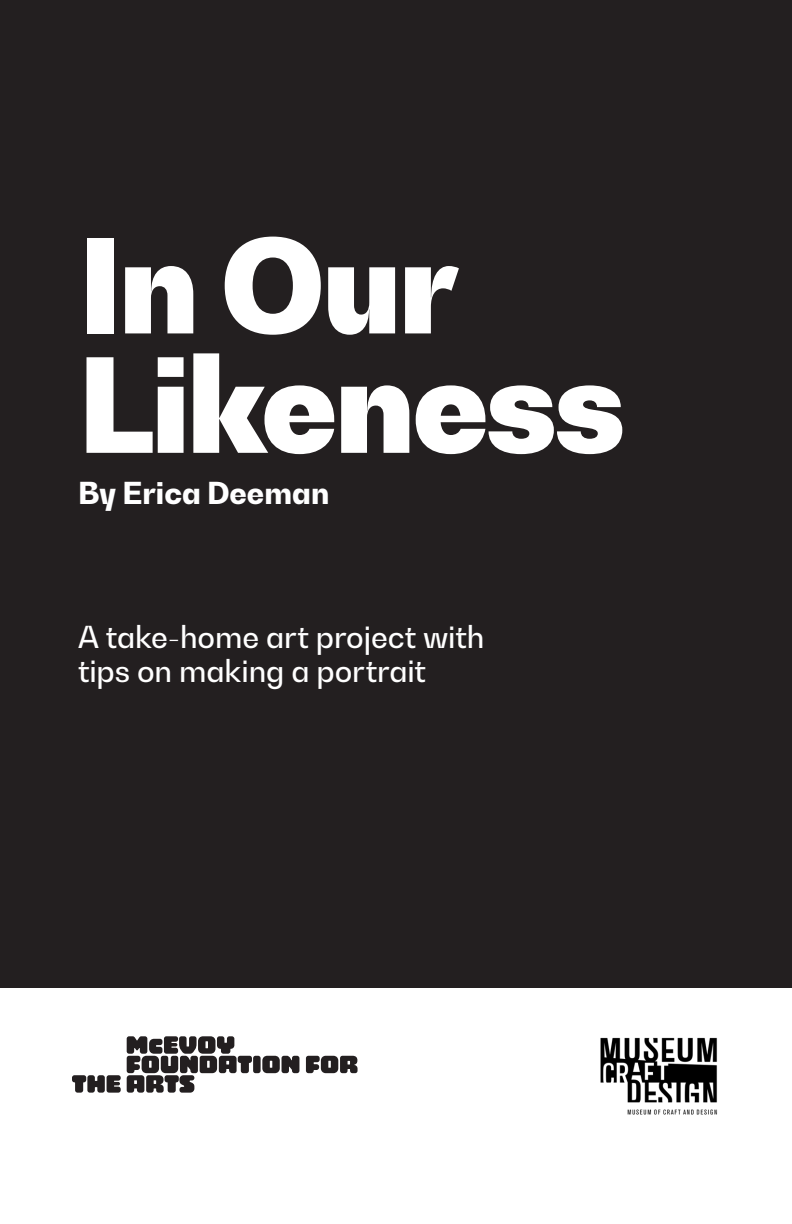
<style>
.page{position:relative;width:792px;height:1224px;background:#fff}
.page>*{position:absolute;margin:0;border:0;box-sizing:border-box;transform-origin:0 0}
.t1{font:900 129.2px/119.4px "Bw Gradual DEMO";letter-spacing:-.02em;color:#fff}
.t2{font:500 30px/34px "Bw Gradual DEMO";letter-spacing:-.005em;color:#fff}
.t3{font:800 30px "Bw Gradual DEMO";color:#fff}
</style>
<div class="page">
<div style="left:0;top:0;width:792px;height:988px;background:#231f20"></div>
<img style="left:600px;top:1037px;width:118px;height:78px">
<div style="left:253px;top:1056px;width:8px;height:17px;background:#231f20;border-radius:2px"></div>
<svg style="left:262px;top:1056px;width:37px;height:17px"></svg>
<svg style="left:306px;top:1056px;width:52px;height:17px"></svg>
<svg style="left:72px;top:1075px;width:49px;height:18px"></svg>
<svg style="left:127px;top:1036px;width:125px;height:57px"></svg>
<p class="t1" style="left:78px;top:222px;width:549px">In Our<br>Likeness</p>
<p class="t3" style="left:78px;top:473px;width:253px">By Erica Deeman</p>
<p class="t2" style="left:78px;top:620px;width:408px">A take-home art project with tips on making a portrait</p>
</div>
